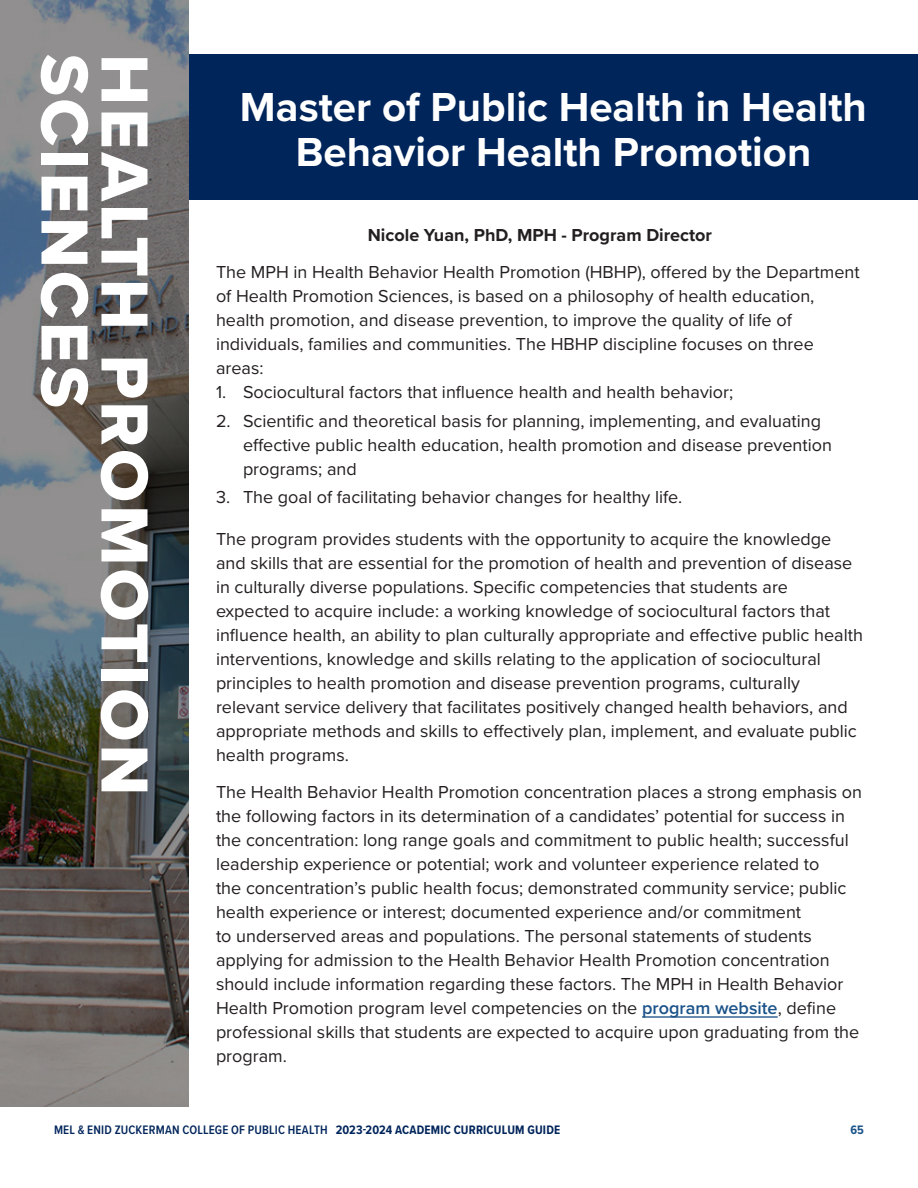
<style>
.page{position:relative;width:918px;height:1188px;background:#fff}
.page>*{position:absolute;margin:0;border:0;box-sizing:border-box;transform-origin:0 0}
.Side_Section_Title{font:69px "Proxima Nova Extrabld";letter-spacing:.045em;color:#fff}
.t1{font:700 42px/45px "Proxima Nova";color:#fff;text-align:center}
.Body{font:18px/24px "Proxima Nova";color:#231f20}
.Body_Centered{font:700 18px "Proxima Nova";color:#231f20}
.t2{font:600 12.75px "Proxima Nova Cond";letter-spacing:.015em;color:#00255b}
.t3{font:700 12.75px "Proxima Nova Cond";color:#1b5389}
.s1{font-weight:600;color:#1b5389}
.s2{font-weight:700}
</style>
<div class="page">
<div style="left:189px;top:54px;width:729px;height:146px;background:#00255b"></div>
<hr style="left:642px;top:1016px;width:136px;height:2px;background:#1b5389">
<svg style="left:0;top:0;width:189px;height:1107px;background:#656565"></svg>
<p class="Side_Section_Title" style="left:116px;top:54px;width:355px;rotate:90deg">SCIENCES</p>
<p class="Side_Section_Title" style="left:176px;top:54px;width:743px;rotate:90deg">HEALTH PROMOTION</p>
<p class="t1" style="left:240px;top:83px;width:629px">Master of Public Health in Health<br>Behavior Health Promotion</p>
<p class="Body_Centered" style="left:368px;top:221px;width:346px">Nicole Yuan, PhD, MPH - Program Director</p>
<p class="Body" style="left:216px;top:260px;width:645px">The MPH in Health Behavior Health Promotion (HBHP), offered by the Department of Health Promotion Sciences, is based on a philosophy of health education, health promotion, and disease prevention, to improve the quality of life of individuals, families and communities. The HBHP discipline focuses on three areas:</p>
<p class="Body" style="left:216px;top:380px;width:519px">1. Sociocultural factors that influence health and health behavior;</p>
<p class="Body" style="left:243px;top:408px;width:591px;text-indent:-27px">2. Scientific and theoretical basis for planning, implementing, and evaluating effective public health education, health promotion and disease prevention programs; and</p>
<p class="Body" style="left:216px;top:484px;width:468px">3. The goal of facilitating behavior changes for healthy life.</p>
<p class="Body" style="left:216px;top:526px;width:648px">The program provides students with the opportunity to acquire the knowledge and skills that are essential for the promotion of health and prevention of disease in culturally diverse populations. Specific competencies that students are expected to acquire include: a working knowledge of sociocultural factors that influence health, an ability to plan culturally appropriate and effective public health interventions, knowledge and skills relating to the application of sociocultural principles to health promotion and disease prevention programs, culturally relevant service delivery that facilitates positively changed health behaviors, and appropriate methods and skills to effectively plan, implement, and evaluate public health programs.</p>
<p class="Body" style="left:216px;top:780px;width:648px">The Health Behavior Health Promotion concentration places a strong emphasis on the following factors in its determination of a candidates’ potential for success in the concentration: long range goals and commitment to public health; successful leadership experience or potential; work and volunteer experience related to<br>the concentration’s public health focus; demonstrated community service; public health experience or interest; documented experience and/or commitment<br>to underserved areas and populations. The personal statements of students applying for admission to the Health Behavior Health Promotion concentration should include information regarding these factors. The MPH in Health Behavior Health Promotion program level competencies on the <span class="s1">program website</span>, define professional skills that students are expected to acquire upon graduating from the program.</p>
<p class="t2" style="left:54px;top:1120px;width:508px">MEL &amp; ENID ZUCKERMAN COLLEGE OF PUBLIC HEALTH <span class="s2">2023-2024 ACADEMIC CURRICULUM GUIDE</span></p>
<p class="t3" style="left:851px;top:1120px;width:15px">65</p>
</div>
